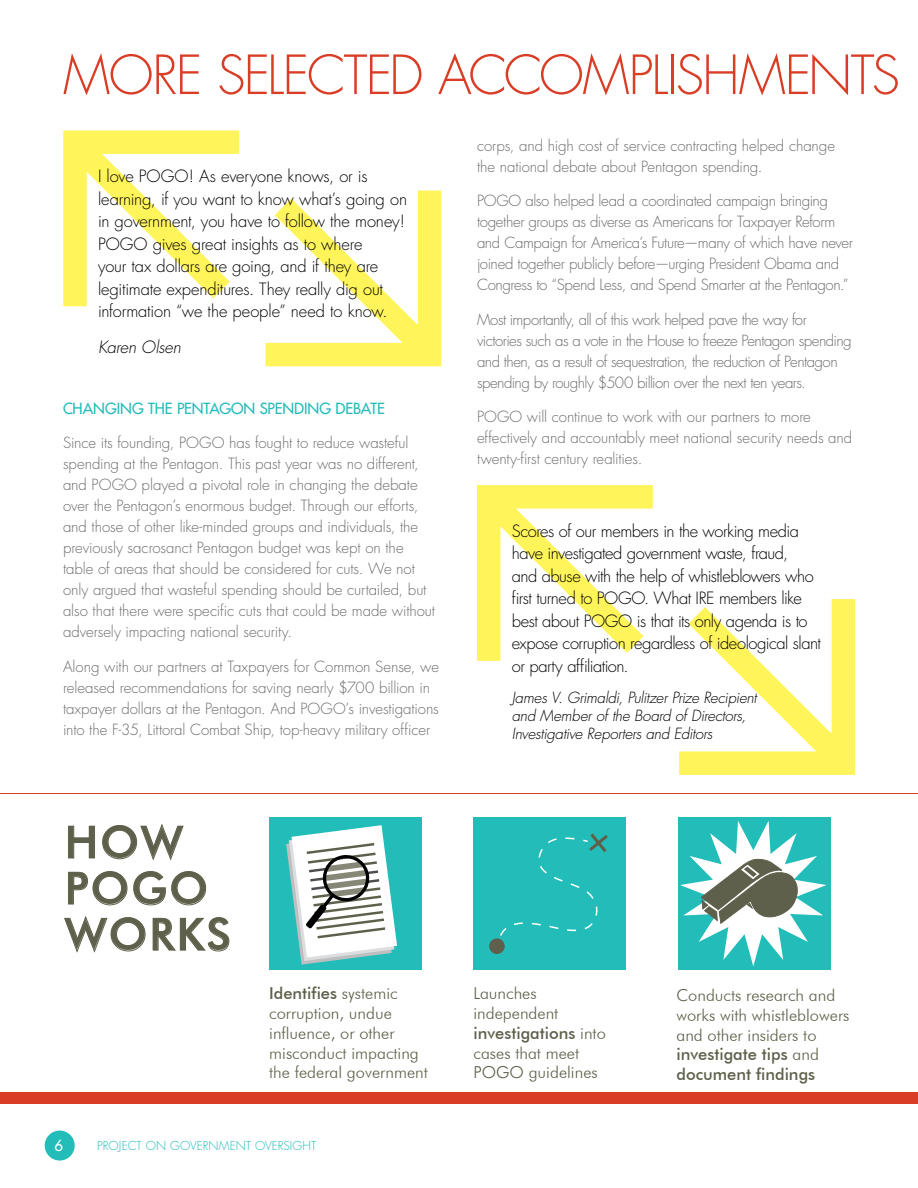
<style>
.page{position:relative;width:918px;height:1188px;background:#fff}
.page>*{position:absolute;margin:0;border:0;box-sizing:border-box;transform-origin:0 0}
.t1{font:300 52.5px "Futura";letter-spacing:-.04em;color:#d93d26}
.t2{font:500 44.4px/46px "Futura BT";letter-spacing:.05em;color:#5f604b}
.t3{font:300 16.5px/22.5px "Futura";letter-spacing:-.02em;color:#000}
.t4{font:300 16.5px/19.8px "Futura BT";color:#5f604b}
.t5{font:italic 300 16.5px "Futura";letter-spacing:-.01em;color:#000}
.t6{font:300 15px/21px "Futura";letter-spacing:-.01em;color:#6a6c6e}
.t7{font:300 15px/21px "Futura";letter-spacing:-.035em;color:#6a6c6e}
.t8{font:italic 300 15px/18px "Futura";letter-spacing:-.015em;color:#000}
.t9{font:15px "Futura";letter-spacing:-.005em;color:#22bcb9}
.t10{font:15px "Futura";color:#fff}
.t11{font:300 12px "Futura";letter-spacing:.01em;color:#22bcb9}
.s1{font-weight:500}
</style>
<div class="page">
<div style="left:45px;top:1131px;width:30px;height:30px;background:#22bcb9;border-radius:50%"></div>
<svg style="left:68px;top:826px;width:27px;height:32px"></svg>
<svg style="left:102px;top:824px;width:81px;height:36px"></svg>
<svg style="left:68px;top:871px;width:59px;height:34px"></svg>
<svg style="left:134px;top:871px;width:72px;height:34px"></svg>
<svg style="left:64px;top:916px;width:81px;height:36px"></svg>
<svg style="left:153px;top:917px;width:76px;height:34px"></svg>
<div style="left:269px;top:817px;width:153px;height:152px;background:#22bcb9"></div>
<svg style="left:286px;top:825px;width:111px;height:140px"></svg>
<div style="left:474px;top:817px;width:152px;height:152px;background:#22bcb9"></div>
<div style="left:489px;top:938px;width:16px;height:16px;background:#5f604b;border-radius:50%"></div>
<svg style="left:497px;top:833px;width:111px;height:116px"></svg>
<div style="left:678px;top:817px;width:153px;height:153px;background:#22bcb9"></div>
<svg style="left:680px;top:821px;width:147px;height:145px"></svg>
<div style="left:0;top:1092px;width:918px;height:12px;background:#d93d26"></div>
<hr style="left:0;top:794px;width:918px;height:1px;background:#d93d26">
<svg style="left:477px;top:485px;width:176px;height:176px"></svg>
<svg style="left:679px;top:599px;width:176px;height:176px"></svg>
<svg style="left:63px;top:130px;width:177px;height:177px"></svg>
<svg style="left:265px;top:190px;width:177px;height:177px"></svg>
<h1 class="t1" style="left:63px;top:43px;width:839px">MORE Selected Accomplishments</h1>
<p class="t3" style="left:98px;top:165px;width:311px">I love POGO! As everyone knows, or is learning, if you want to know what’s going on in government, you have to follow the money!<br>POGO gives great insights as to where<br>your tax dollars are going, and if they are legitimate expenditures. They really dig out information “we the people” need to know.</p>
<p class="t5" style="left:98px;top:337px;width:85px">Karen Olsen</p>
<p class="t9" style="left:63px;top:399px;width:324px">CHANGING THE PENTAGON SPENDING DEBATE</p>
<p class="t6" style="left:63px;top:433px;width:374px">Since its founding, POGO has fought to reduce wasteful spending at the Pentagon. This past year was no different, and POGO played a pivotal role in changing the debate over the Pentagon’s enormous budget. Through our efforts, and those of other like-minded groups and individuals, the previously sacrosanct Pentagon budget was kept on the table of areas that should be considered for cuts. We not only argued that wasteful spending should be curtailed, but also that there were specific cuts that could be made without adversely impacting national security.</p>
<p class="t6" style="left:63px;top:656px;width:377px">Along with our partners at Taxpayers for Common Sense, we released recommendations for saving nearly $700 billion in taxpayer dollars at the Pentagon. And POGO’s investigations into the F-35, Littoral Combat Ship, top-heavy military officer</p>
<h2 class="t2" style="left:65px;top:819px;width:167px">HOW<br>POGO<br>WORKS</h2>
<p class="t6" style="left:477px;top:135px;width:360px">corps, and high cost of service contracting helped change the national debate about Pentagon spending.</p>
<p class="t6" style="left:477px;top:191px;width:378px">POGO also helped lead a coordinated campaign bringing together groups as diverse as Americans for Taxpayer Reform and Campaign for America’s Future—many of which have never joined together publicly before—urging President Obama and Congress to “Spend Less, and Spend Smarter at the Pentagon.”</p>
<p class="t7" style="left:477px;top:309px;width:376px">Most importantly, all of this work helped pave the way for victories such as a vote in the House to freeze Pentagon spending and then, as a result of sequestration, the reduction of Pentagon spending by roughly $500 billion over the next ten years.</p>
<p class="t6" style="left:477px;top:407px;width:377px">POGO will continue to work with our partners to more effectively and accountably meet national security needs and twenty-first century realities.</p>
<p class="t3" style="left:512px;top:520px;width:311px">Scores of our members in the working media have investigated government waste, fraud,<br>and abuse with the help of whistleblowers who first turned to POGO. What I RE members like best about POGO is that its only agenda is to expose corruption regardless of ideological slant or party affiliation.</p>
<p class="t8" style="left:512px;top:689px;width:247px">James V. Grimaldi, Pulitzer Prize Recipient and Member of the Board of Directors,<br>Investigative Reporters and Editors</p>
<p class="t4" style="left:269px;top:984px;width:160px"><span class="s1">Identifies</span> systemic corruption, undue influence, or other misconduct impacting the federal government</p>
<p class="t4" style="left:676px;top:985px;width:175px">Conducts research and works with whistleblowers and other insiders to <span class="s1">investigate tips</span> and <span class="s1">document findings</span></p>
<p class="t4" style="left:474px;top:984px;width:134px">Launches independent <span class="s1">investigations</span> into cases that meet<br>POGO guidelines</p>
<p class="t10" style="left:55px;top:1137px;width:10px">6</p>
<p class="t11" style="left:97px;top:1138px;width:221px">Project On Government Oversight</p>
</div>
